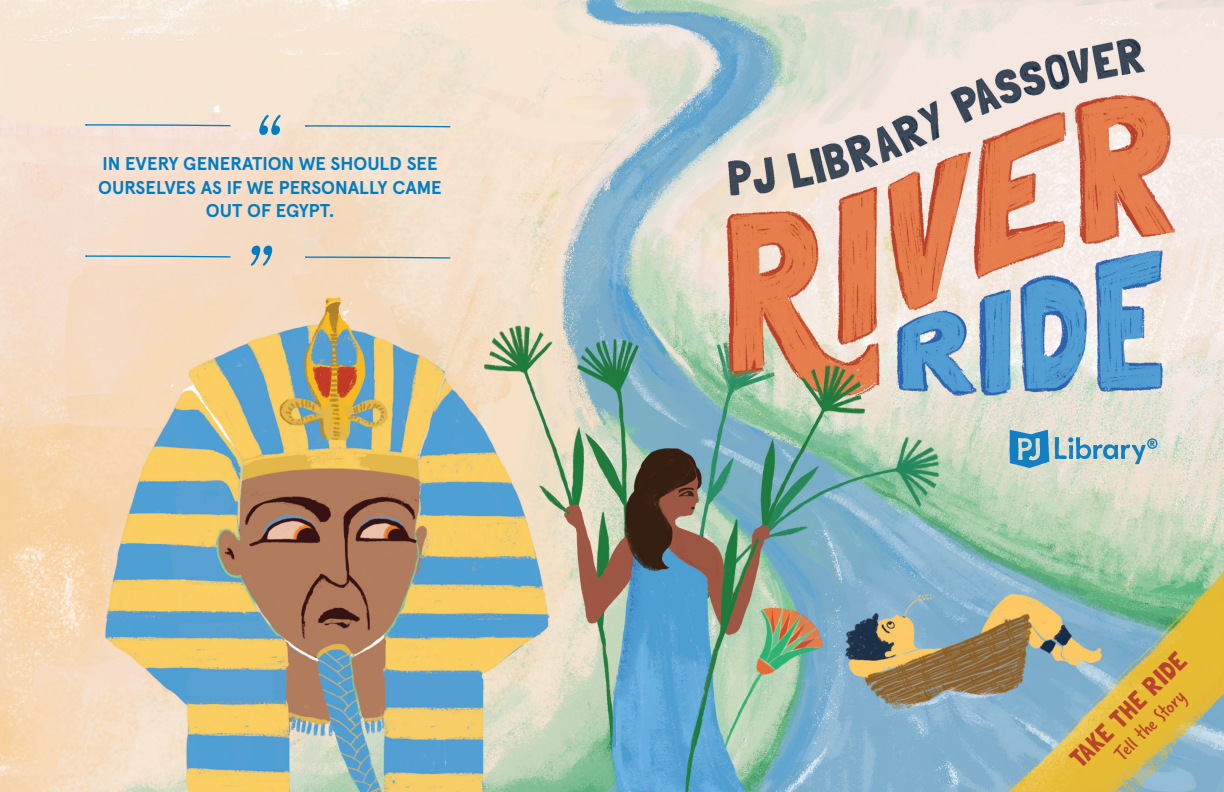
<style>
.page{position:relative;width:1224px;height:792px;background:#fff}
.page>*{position:absolute;margin:0;border:0;box-sizing:border-box;transform-origin:0 0}
.t1{font:66.2px "Portena Help Forest";color:#007cc2}
.t2{font:26.1px "Londrina Solid";color:#ba432d}
.t3{font:21.5px "Verveine";color:#ba422b}
.t4{font:700 18.5px/23.8px "Apercu Pro";color:#007cc2;text-align:center}
</style>
<div class="page">
<img style="left:0;top:0;width:1224px;height:792px">
<svg style="left:1010px;top:430px;width:39px;height:38px"></svg>
<svg style="left:1055px;top:437px;width:102px;height:27px;background:#a5c3cc"></svg>
<svg style="left:84px;top:123px;width:148px;height:4px"></svg>
<svg style="left:84px;top:255px;width:148px;height:3px"></svg>
<svg style="left:304px;top:124px;width:148px;height:4px"></svg>
<svg style="left:304px;top:256px;width:148px;height:3px"></svg>
<img style="left:963px;top:569px;width:261px;height:223px">
<p class="t1" style="left:258px;top:103px;width:27px">“</p>
<p class="t4" style="left:98px;top:150px;width:345px">IN EVERY GENERATION WE SHOULD SEE<br>OURSELVES AS IF WE PERSONALLY CAME<br>OUT OF EGYPT.</p>
<p class="t1" style="left:250px;top:234px;width:27px">”</p>
<h2 class="t2" style="left:1064px;top:752px;width:153px;rotate:-45deg">TAKE THE RIDE</h2>
<p class="t3" style="left:1107px;top:747px;width:92px;rotate:-45deg">Tell the Story</p>
</div>
